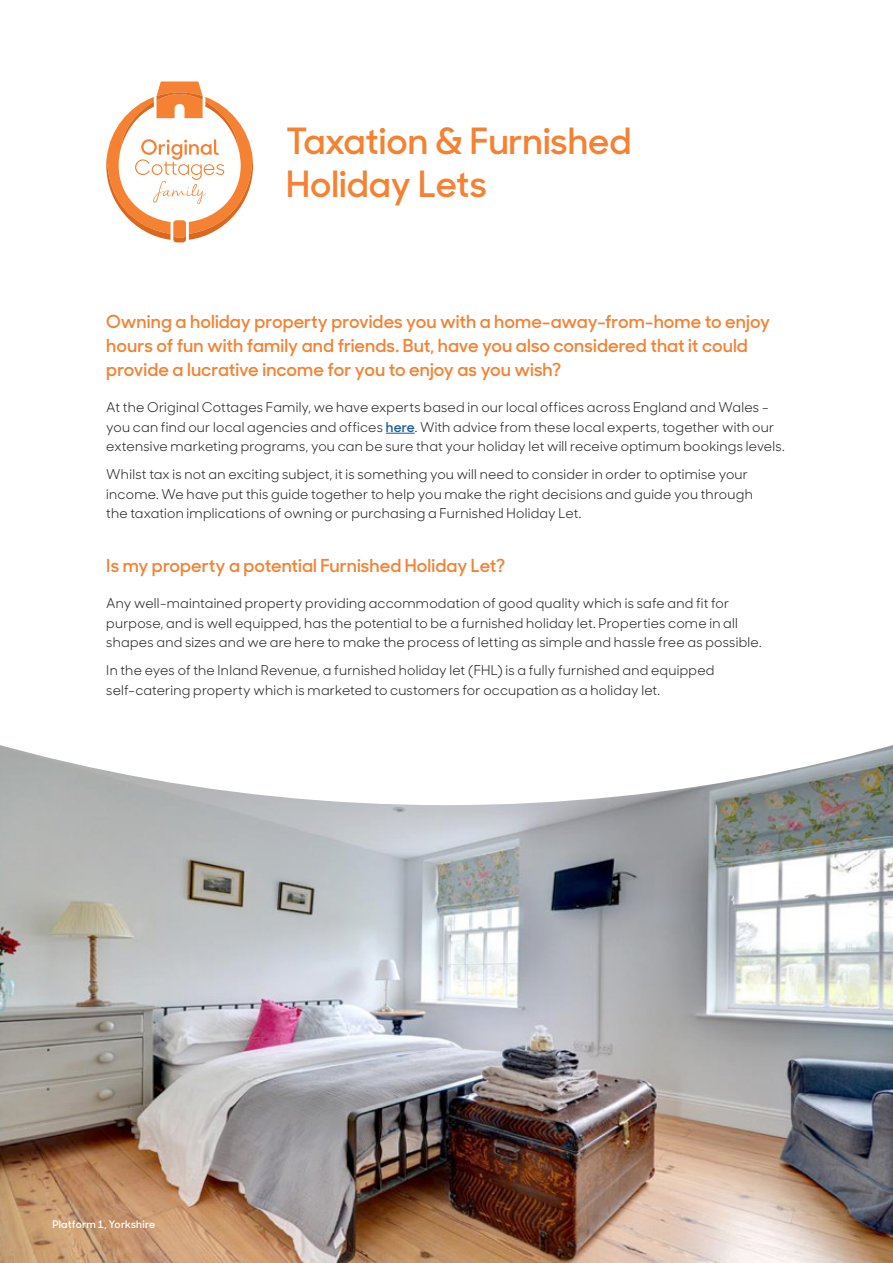
<style>
.page{position:relative;width:893px;height:1263px;background:#fff}
.page>*{position:absolute;margin:0;border:0;box-sizing:border-box;transform-origin:0 0}
.t1{font:600 36.15px/43.5px "Sharp Sans No 1";color:#f48232}
.t2{font:600 18px/24px "Sharp Sans No 1";letter-spacing:.005em;color:#f48232}
.t3{font:13.5px/19.5px "Sharp Sans No 1";letter-spacing:.015em;color:#231f20}
.t4{font:600 10.5px "Sharp Sans No 1";letter-spacing:.015em;color:#fff}
.s1{font-weight:600;color:#175d9e}
</style>
<div class="page">
<img style="left:0;top:805px;width:893px;height:458px">
<svg style="left:0;top:242px;width:893px;height:563px"></svg>
<svg style="left:106px;top:81px;width:147px;height:161px"></svg>
<svg style="left:386px;top:433px;width:29px;height:1px"></svg>
<p class="t1" style="left:286px;top:117px;width:347px">Taxation &amp; Furnished<br>Holiday Lets</p>
<p class="t2" style="left:106px;top:308px;width:665px">Owning a holiday property provides you with a home-away-from-home to enjoy hours of fun with family and friends. But, have you also considered that it could provide a lucrative income for you to enjoy as you wish?</p>
<p class="t3" style="left:106px;top:397px;width:680px">At the Original Cottages Family, we have experts based in our local offices across England and Wales - you can find our local agencies and offices <span class="s1">here</span>. With advice from these local experts, together with our extensive marketing programs, you can be sure that your holiday let will receive optimum bookings levels.</p>
<p class="t3" style="left:106px;top:464px;width:648px">Whilst tax is not an exciting subject, it is something you will need to consider in order to optimise your income. We have put this guide together to help you make the right decisions and guide you through the taxation implications of owning or purchasing a Furnished Holiday Let.</p>
<p class="t2" style="left:106px;top:552px;width:401px">Is my property a potential Furnished Holiday Let?</p>
<p class="t3" style="left:106px;top:593px;width:657px">Any well-maintained property providing accommodation of good quality which is safe and fit for purpose, and is well equipped, has the potential to be a furnished holiday let. Properties come in all shapes and sizes and we are here to make the process of letting as simple and hassle free as possible.</p>
<p class="t3" style="left:106px;top:660px;width:610px">In the eyes of the Inland Revenue, a furnished holiday let (FHL) is a fully furnished and equipped self-catering property which is marketed to customers for occupation as a holiday let.</p>
<p class="t4" style="left:52px;top:1216px;width:104px">Platform 1, Yorkshire</p>
</div>
